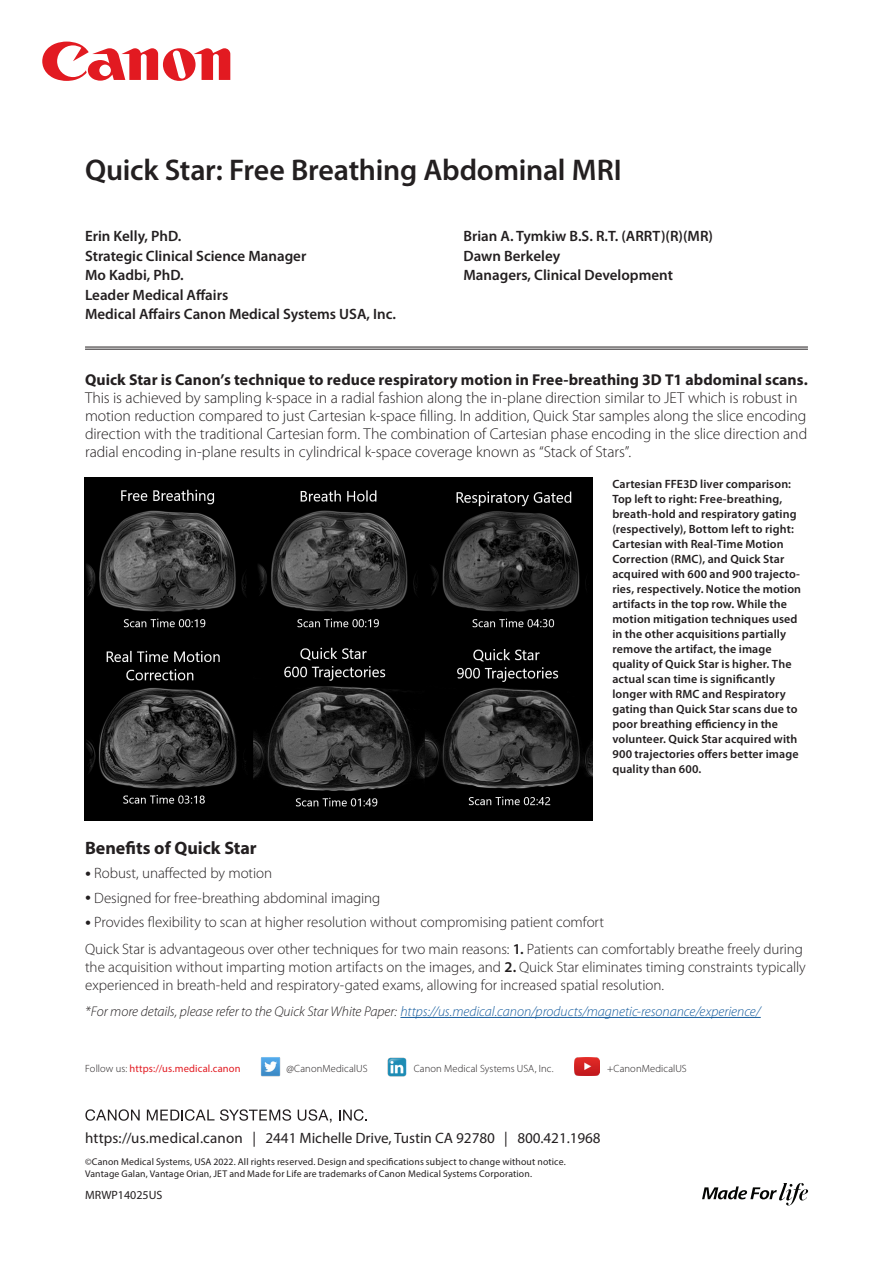
<style>
.page{position:relative;width:893px;height:1263px;background:#fff}
.page>*{position:absolute;margin:0;border:0;box-sizing:border-box;transform-origin:0 0}
._00_H1_Title{font:600 30px "Myriad Pro";letter-spacing:-.01em;color:#231f20}
._02_Body{font:700 18px "Myriad Pro";color:#231f20}
._02_Body-2{font:300 15.75px/18px "Myriad Pro";letter-spacing:-.005em;color:#231f20}
._02_Body-3{font:300 15px/18px "Myriad Pro";letter-spacing:-.005em;color:#231f20}
._00_H1_Writer{font:600 15px/19.5px "Myriad Pro";color:#231f20}
.t1{font:15px "Myriad Pro";letter-spacing:.01em;color:#231f20}
._02_Body-4{font:italic 300 14.1px "Myriad Pro";letter-spacing:-.005em;color:#175d9e}
._02_Body-5{font:600 12px/15px "Myriad Pro";letter-spacing:.01em;color:#231f20}
.t2{font:12px "Myriad Pro";color:#231f20}
.Bullets{font:300 10.5px "Myriad Pro";letter-spacing:.01em;color:#231f20}
.Bullets-2{font:10.5px "Myriad Pro";letter-spacing:.01em;color:#e21a21}
.t3{font:9.75px "Myriad Pro";letter-spacing:.015em;color:#231f20}
.s1{font-weight:700}
.s2{font-size:24px}
.s3{font-weight:600}
.s4{color:#231f20}
.s5{font-weight:300;color:#231f20}
</style>
<div class="page">
<svg style="left:42px;top:42px;width:188px;height:39px"></svg>
<hr style="left:85px;top:347px;width:723px;height:1px;background:#231f20">
<hr style="left:85px;top:349px;width:723px;height:1px;background:#231f20">
<hr style="left:400px;top:1017px;width:361px;height:1px;background:#175d9e">
<svg style="left:702px;top:1183px;width:106px;height:22px"></svg>
<svg style="left:85px;top:1109px;width:55px;height:12px"></svg>
<svg style="left:147px;top:1109px;width:144px;height:12px"></svg>
<svg style="left:298px;top:1109px;width:34px;height:14px"></svg>
<svg style="left:339px;top:1109px;width:28px;height:12px"></svg>
<img style="left:388px;top:1057px;width:19px;height:19px">
<img style="left:260px;top:1057px;width:20px;height:19px">
<img style="left:574px;top:1058px;width:26px;height:17px">
<img style="left:85px;top:478px;width:507px;height:343px">
<p class="_00_H1_Title" style="left:85px;top:154px;width:538px">Quick Star: Free Breathing Abdominal MRI</p>
<p class="_00_H1_Writer" style="left:85px;top:226px;width:223px">Erin Kelly, PhD.<br>Strategic Clinical Science Manager<br>Mo Kadbi, PhD.<br>Leader Medical Affairs</p>
<p class="_00_H1_Writer" style="left:85px;top:304px;width:312px">Medical Affairs Canon Medical Systems USA, Inc.</p>
<p class="_00_H1_Writer" style="left:463px;top:226px;width:251px">Brian A. Tymkiw B.S. R.T. (ARRT)(R)(MR)</p>
<p class="_00_H1_Writer" style="left:463px;top:246px;width:98px">Dawn Berkeley</p>
<p class="_00_H1_Writer" style="left:463px;top:265px;width:211px">Managers, Clinical Development</p>
<p class="_02_Body-2" style="left:85px;top:371px;width:724px"><span class="s1">Quick Star is Canon’s technique to reduce respiratory motion in Free-breathing 3D T1 abdominal scans.<br></span>This is achieved by sampling k-space in a radial fashion along the in-plane direction similar to JET which is robust in motion reduction compared to just Cartesian k-space filling. In addition, Quick Star samples along the slice encoding direction with the traditional Cartesian form. The combination of Cartesian phase encoding in the slice direction and radial encoding in-plane results in cylindrical k-space coverage known as “Stack of Stars”.</p>
<p class="_02_Body-5" style="left:612px;top:477px;width:190px">Cartesian FFE3D liver comparison:<br>Top left to right: Free-breathing, breath-hold and respiratory gating (respectively), Bottom left to right:<br>Cartesian with Real-Time Motion Correction (RMC), and Quick Star acquired with 600 and 900 trajecto&shy;ries, respectively. Notice the motion artifacts in the top row. While the motion mitigation techniques used in the other acquisitions partially remove the artifact, the image quality of Quick Star is higher. The actual scan time is significantly longer with RMC and Respiratory gating than Quick Star scans due to poor breathing efficiency in the volunteer. Quick Star acquired with 900 trajectories offers better image quality than 600.</p>
<p class="_02_Body" style="left:85px;top:836px;width:173px">Benefits of Quick Star</p>
<p class="_02_Body-3" style="left:85px;top:864px;width:189px"><span class="s2">•</span> Robust, unaffected by motion</p>
<p class="_02_Body-3" style="left:85px;top:889px;width:297px"><span class="s2">•</span> Designed for free-breathing abdominal imaging</p>
<p class="_02_Body-3" style="left:85px;top:913px;width:521px"><span class="s2">•</span> Provides flexibility to scan at higher resolution without compromising patient comfort</p>
<p class="_02_Body-3" style="left:85px;top:940px;width:722px">Quick Star is advantageous over other techniques for two main reasons: <span class="s3">1.</span> Patients can comfortably breathe freely during the acquisition without imparting motion artifacts on the images, and <span class="s3">2.</span> Quick Star eliminates timing constraints typically experienced in breath-held and respiratory-gated exams, allowing for increased spatial resolution.</p>
<p class="_02_Body-4" style="left:85px;top:1004px;width:677px"><span class="s4">*For more details, please refer to the Quick Star White Paper:</span> https://us.medical.canon/products/magnetic-resonance/experience/</p>
<p class="Bullets-2" style="left:85px;top:1062px;width:157px"><span class="s5">Follow us:</span> https://us.medical.canon</p>
<p class="Bullets" style="left:286px;top:1062px;width:83px">@CanonMedicalUS</p>
<p class="Bullets" style="left:414px;top:1062px;width:141px">Canon Medical Systems USA, Inc.</p>
<p class="Bullets" style="left:607px;top:1062px;width:81px">+CanonMedicalUS</p>
<p class="t1" style="left:85px;top:1129px;width:517px">https://us.medical.canon | 2441 Michelle Drive, Tustin CA 92780 | 800.421.1968</p>
<p class="t3" style="left:85px;top:1155px;width:482px">©Canon Medical Systems, USA 2022. All rights reserved. Design and specifications subject to change without notice.</p>
<p class="t3" style="left:85px;top:1167px;width:449px">Vantage Galan, Vantage Orian, JET and Made for Life are trademarks of Canon Medical Systems Corporation.</p>
<p class="t2" style="left:85px;top:1188px;width:79px">MRWP14025US</p>
</div>
